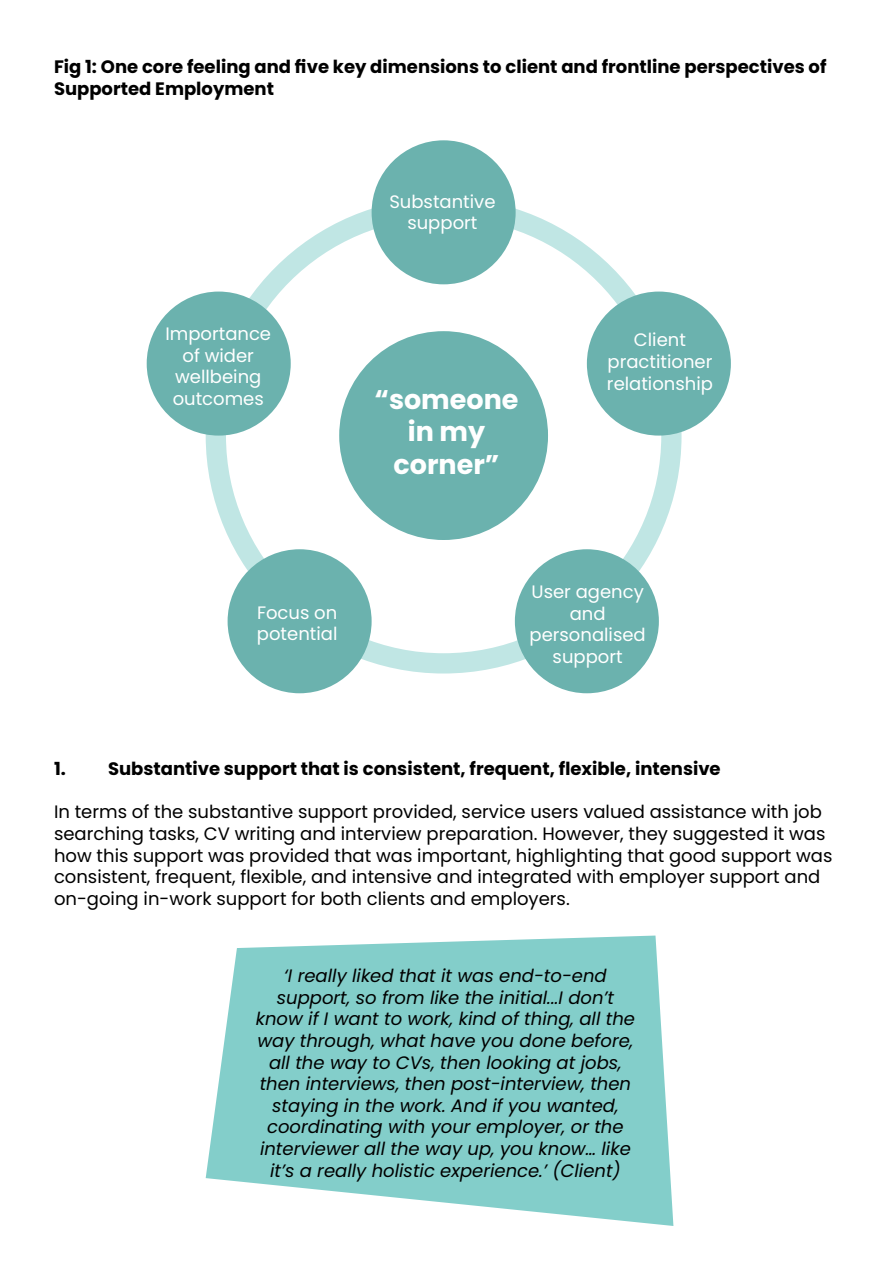
<style>
.page{position:relative;width:893px;height:1263px;background:#fff}
.page>*{position:absolute;margin:0;border:0;box-sizing:border-box;transform-origin:0 0}
.t1{font:700 27px/32.4px "Poppins";color:#fff;text-align:center}
.t2{font:italic 18px/21.6px "Poppins";color:#000;text-align:center}
.t3{font:18px/21.6px "Poppins";color:#000}
.t4{font:700 18px/21.6px "Poppins";color:#000}
.t5{font:18px/21.6px "Poppins";color:#fff;text-align:center}
</style>
<div class="page">
<svg style="left:206px;top:935px;width:467px;height:291px;background:#95d5d1"></svg>
<div style="left:206px;top:198px;width:476px;height:475px;border:20px solid #009b94;border-radius:50%"></div>
<div style="left:372px;top:140px;width:144px;height:144px;background:#6bb2ae;border-radius:50%"></div>
<div style="left:587px;top:292px;width:144px;height:144px;background:#6bb2ae;border-radius:50%"></div>
<div style="left:515px;top:549px;width:144px;height:144px;background:#6bb2ae;border-radius:50%"></div>
<div style="left:228px;top:549px;width:144px;height:144px;background:#6bb2ae;border-radius:50%"></div>
<div style="left:147px;top:292px;width:144px;height:144px;background:#6bb2ae;border-radius:50%"></div>
<div style="left:339px;top:331px;width:209px;height:209px;background:#6bb2ae;border-radius:50%"></div>
<p class="t4" style="left:54px;top:56px;width:774px">Fig 1: One core feeling and five key dimensions to client and frontline perspectives of<br>Supported Employment</p>
<p class="t5" style="left:165px;top:323px;width:107px">Importance of wider wellbeing outcomes</p>
<p class="t5" style="left:389px;top:191px;width:108px">Substantive support</p>
<h1 class="t1" style="left:374px;top:383px;width:146px">“someone in my corner”</h1>
<p class="t5" style="left:607px;top:329px;width:108px">Client practitioner relationship</p>
<p class="t5" style="left:257px;top:601px;width:82px;text-align:left">Focus on potential</p>
<p class="t5" style="left:530px;top:581px;width:118px">User agency and personalised support</p>
<p class="t4" style="left:54px;top:758px;width:668px">1. Substantive support that is consistent, frequent, flexible, intensive</p>
<p class="t3" style="left:54px;top:801px;width:780px">In terms of the substantive support provided, service users valued assistance with job searching tasks, CV writing and interview preparation. However, they suggested it was how this support was provided that was important, highlighting that good support was consistent, frequent, flexible, and intensive and integrated with employer support and on-going in-work support for both clients and employers.</p>
<p class="t2" style="left:256px;top:965px;width:381px">‘I really liked that it was end-to-end support, so from like the initial...I don’t know if I want to work, kind of thing, all the way through, what have you done before, all the way to CVs, then looking at jobs, then interviews, then post-interview, then staying in the work. And if you wanted, coordinating with your employer, or the interviewer all the way up, you know… like it’s a really holistic experience.’ (Client)</p>
</div>
